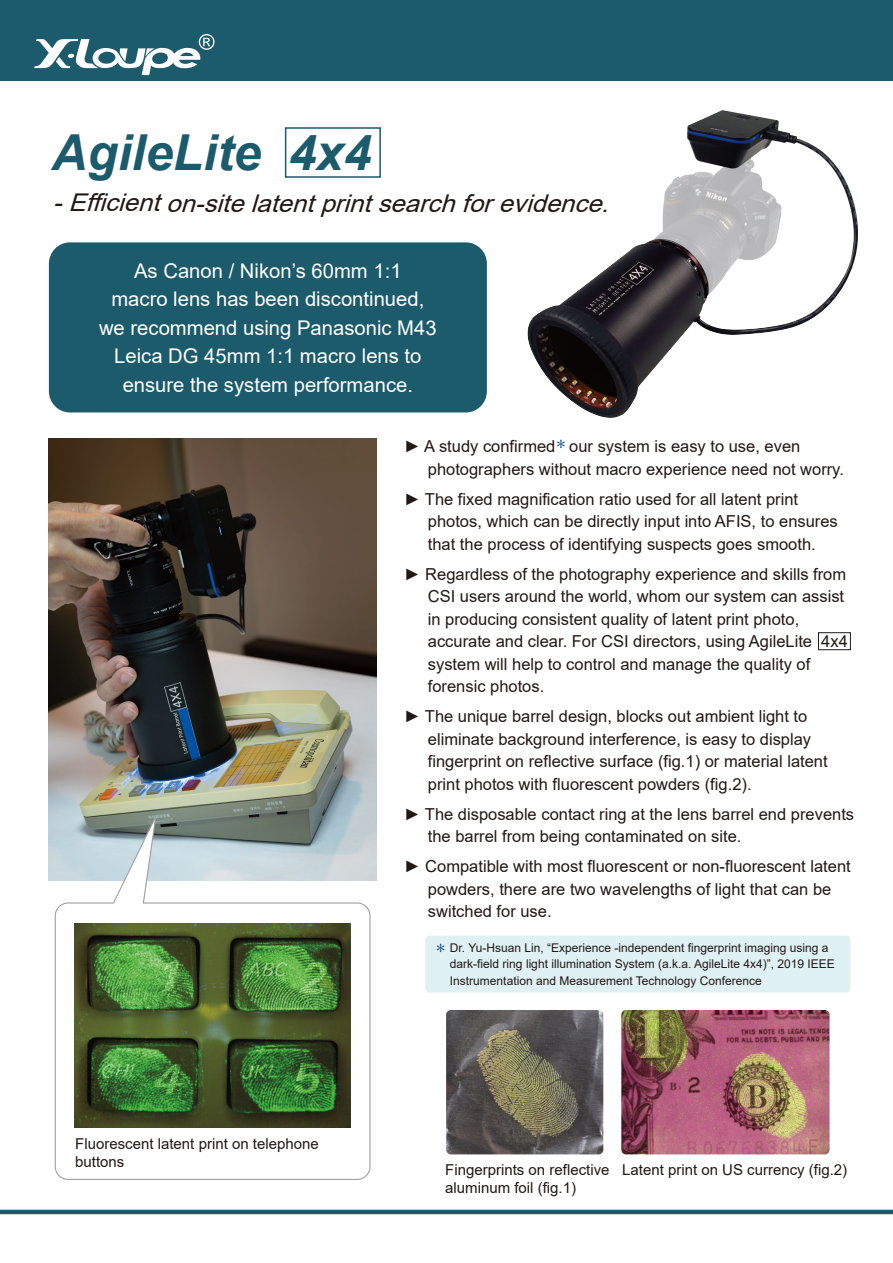
<style>
.page{position:relative;width:893px;height:1263px;background:#fff}
.page>*{position:absolute;margin:0;border:0;box-sizing:border-box;transform-origin:0 0}
.t1{font:italic 700 49.65px "Arial";color:#1c5b6b}
.t2{font:italic 24.45px "Arial";color:#221815;scale:1.05 1}
.t3{font:20.25px/28.5px "Arial";color:#fff;text-align:center}
.t4{font:16.5px/22.5px "Arial";color:#221815}
.t5{font:15px/18px "Arial";color:#221815}
.t6{font:13.5px "DF Yuan W5 WINP BF";color:#003f98}
.t7{font:12px/16.5px "Arial";color:#221815}
</style>
<div class="page">
<img style="left:49px;top:438px;width:327px;height:442px">
<div style="left:0;top:0;width:893px;height:81px;background:#1c5b6b"></div>
<svg style="left:34px;top:34px;width:181px;height:41px"></svg>
<div style="left:49px;top:242px;width:438px;height:170px;background:#1c5b6b;border-radius:21px"></div>
<hr style="left:0;top:1210px;width:893px;height:4px;background:#1c5b6b">
<div style="left:285px;top:127px;width:96px;height:51px;border:2px solid #1c5b6b"></div>
<img style="left:527px;top:110px;width:332px;height:308px">
<svg style="left:54px;top:809px;width:317px;height:371px"></svg>
<img style="left:74px;top:924px;width:277px;height:203px">
<img style="left:446px;top:1010px;width:157px;height:144px">
<img style="left:621px;top:1010px;width:208px;height:144px">
<div style="left:818px;top:632px;width:33px;height:18px;border:1px solid #221815"></div>
<div style="left:425px;top:935px;width:425px;height:57px;background:#e0f1f4;border-radius:4px"></div>
<h1 class="t1" style="left:52px;top:120px;width:321px">AgileLite 4x4</h1>
<h2 class="t2" style="left:53px;top:186px;width:540px">-Efficienton-sitelatentprintsearchforevidence.</h2>
<p class="t3" style="left:99px;top:256px;width:339px">As Canon / Nikon’s 60mm 1:1<br>macro lens has been discontinued, we recommend using Panasonic M43<br>Leica DG 45mm 1:1 macro lens to ensure the system performance.</p>
<p class="t6" style="left:557px;top:437px;width:10px">*</p>
<p class="t4" style="left:428px;top:435px;width:418px;text-indent:-24px">► A study confirmed our system is easy to use, even photographers without macro experience need not worry.</p>
<p class="t4" style="left:428px;top:487px;width:411px;text-indent:-24px">► The fixed magnification ratio used for all latent print photos, which can be directly input into AFIS, to ensures that the process of identifying suspects goes smooth.</p>
<p class="t4" style="left:428px;top:562px;width:422px;text-indent:-24px">► Regardless of the photography experience and skills from CSI users around the world, whom our system can assist in producing consistent quality of latent print photo, accurate and clear. For CSI directors, using AgileLite 4x4 system will help to control and manage the quality of forensic photos.</p>
<p class="t4" style="left:428px;top:705px;width:401px;text-indent:-24px">► The unique barrel design, blocks out ambient light to eliminate background interference, is easy to display fingerprint on reflective surface (fig.1) or material latent print photos with fluorescent powders (fig.2).</p>
<p class="t4" style="left:428px;top:803px;width:428px;text-indent:-24px">► The disposable contact ring at the lens barrel end prevents the barrel from being contaminated on site.</p>
<p class="t4" style="left:428px;top:855px;width:424px;text-indent:-24px">► Compatible with most fluorescent or non-fluorescent latent powders, there are two wavelengths of light that can be switched for use.</p>
<p class="t5" style="left:75px;top:1134px;width:245px">Fluorescent latent print on telephone buttons</p>
<p class="t7" style="left:450px;top:939px;width:386px">Dr. Yu-Hsuan Lin, “Experience -independent fingerprint imaging using a dark-field ring light illumination System (a.k.a. AgileLite 4x4)”, 2019 IEEE<br>Instrumentation and Measurement Technology Conference</p>
<p class="t6" style="left:436px;top:941px;width:10px">*</p>
<p class="t5" style="left:445px;top:1160px;width:166px">Fingerprints on reflective aluminum foil (fig.1)</p>
<p class="t5" style="left:622px;top:1160px;width:227px">Latent print on US currency (fig.2)</p>
</div>
